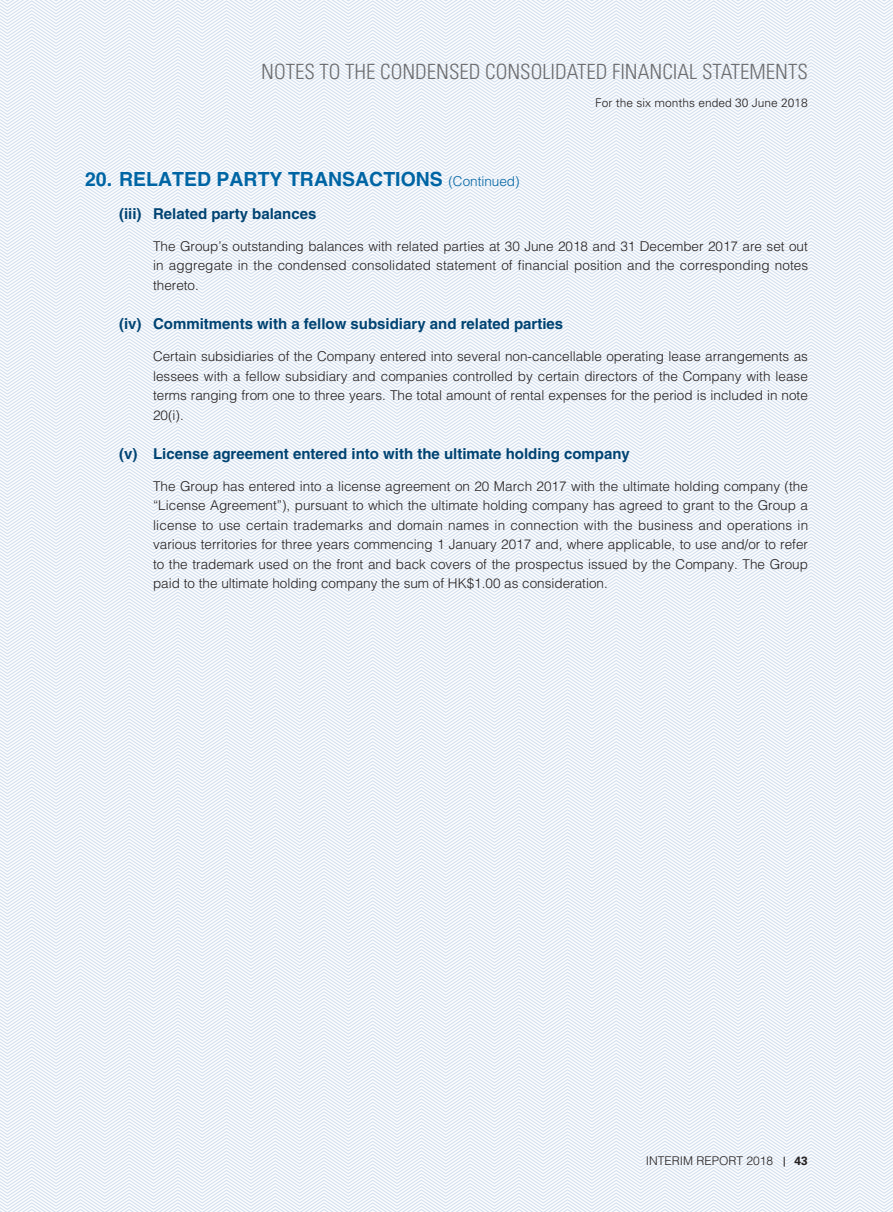
<style>
.page{position:relative;width:893px;height:1212px;background:#fff}
.page>*{position:absolute;margin:0;border:0;box-sizing:border-box;transform-origin:0 0}
.t1{font:300 condensed 21px "Univers LT Std";color:#6c6d70}
._01_H1{font:700 19.5px "Helvetica LT Std";color:#0065a4}
._02_H2{font:700 15px "Helvetica LT Std";color:#004372}
._00_txt{font:300 13.5px/19.5px "Helvetica LT Std";color:#231f20;text-align:justify}
.t2{font:300 12px "Univers LT Std";color:#231f20}
.t3{font:300 12px "Helvetica LT Std";color:#231f20}
.t4{font:700 12px "Univers LT Std";color:#231f20}
.s1{font-weight:300;font-size:13.5px}
</style>
<div class="page">
<img style="left:0;top:0;width:893px;height:1212px">
<h1 class="t1" style="left:261px;top:59px;width:548px">NOTES TO THE CONDENSED CONSOLIDATED FINANCIAL STATEMENTS</h1>
<p class="t2" style="left:595px;top:96px;width:214px">For the six months ended 30 June 2018</p>
<p class="_01_H1" style="left:85px;top:167px;width:436px">20. RELATED PARTY TRANSACTIONS <span class="s1">(Continued)</span></p>
<p class="_02_H2" style="left:119px;top:204px;width:199px">(iii) Related party balances</p>
<p class="_00_txt" style="left:153px;top:236px;width:657px">The Group’s outstanding balances with related parties at 30 June 2018 and 31 December 2017 are set out in aggregate in the condensed consolidated statement of financial position and the corresponding notes thereto.</p>
<p class="_02_H2" style="left:119px;top:314px;width:446px">(iv) Commitments with a fellow subsidiary and related parties</p>
<p class="_00_txt" style="left:153px;top:346px;width:656px">Certain subsidiaries of the Company entered into several non-cancellable operating lease arrangements as lessees with a fellow subsidiary and companies controlled by certain directors of the Company with lease terms ranging from one to three years. The total amount of rental expenses for the period is included in note 20(i).</p>
<p class="_02_H2" style="left:119px;top:444px;width:512px">(v) License agreement entered into with the ultimate holding company</p>
<p class="_00_txt" style="left:153px;top:476px;width:657px">The Group has entered into a license agreement on 20 March 2017 with the ultimate holding company (the “License Agreement”), pursuant to which the ultimate holding company has agreed to grant to the Group a license to use certain trademarks and domain names in connection with the business and operations in various territories for three years commencing 1 January 2017 and, where applicable, to use and/or to refer to the trademark used on the front and back covers of the prospectus issued by the Company. The Group paid to the ultimate holding company the sum of HK$1.00 as consideration.</p>
<p class="t3" style="left:646px;top:1153px;width:129px">INTERIM REPORT 2018</p>
<p class="t4" style="left:795px;top:1154px;width:15px">43</p>
</div>
